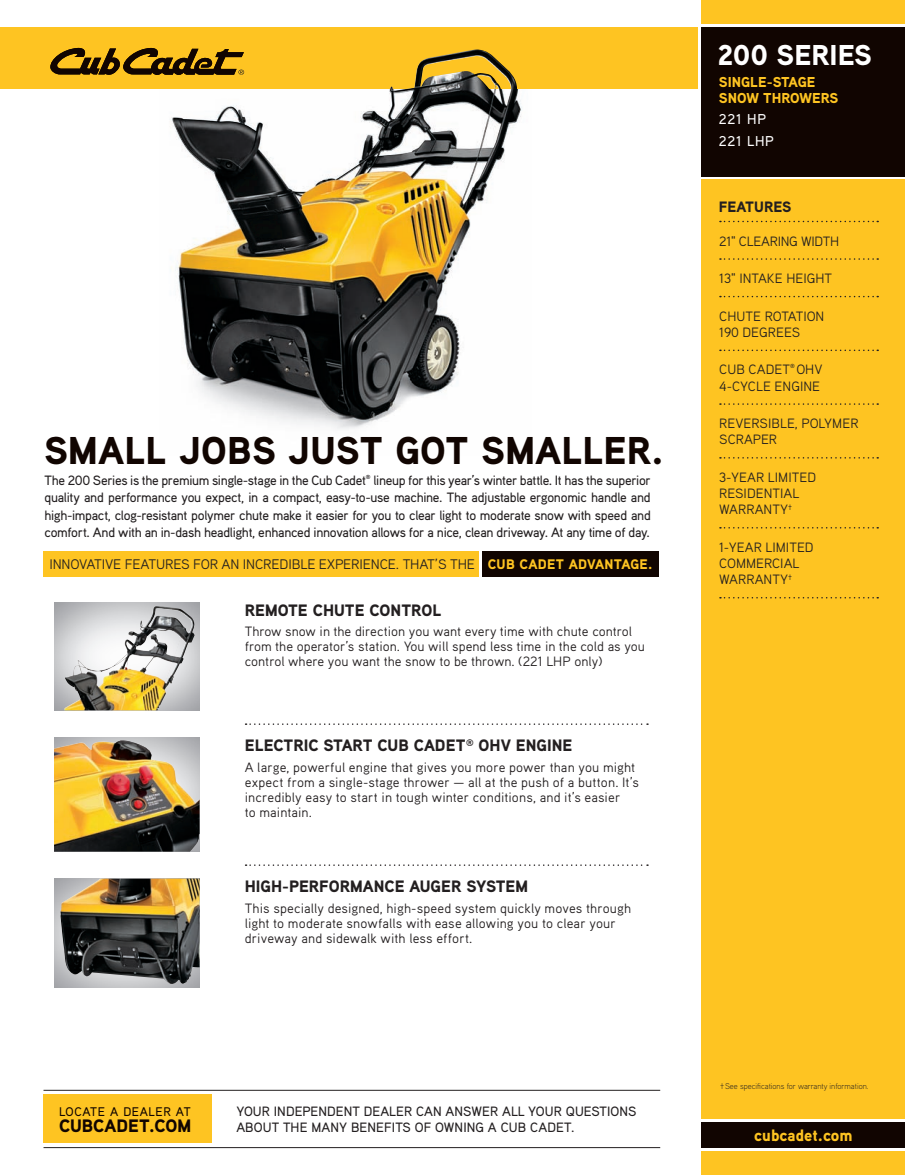
<style>
.page{position:relative;width:905px;height:1175px;background:#fff}
.page>*{position:absolute;margin:0;border:0;box-sizing:border-box;transform-origin:0 0}
.t1{font:900 38.7px "Aaux Pro";letter-spacing:.01em;color:#110501}
.t2{font:900 28.65px "Aaux Pro";color:#fff}
.t3{font:900 18px "Aaux Pro";color:#110501}
.t4{font:900 16.5px "Aaux Pro";color:#231f20}
.t5{font:900 16.5px "Aaux Pro";color:#fec422}
.t6{font:900 15px "Aaux Pro";color:#231f20}
.t7{font:900 14.4px/15.9px "Aaux Pro";color:#fec422}
.t8{font:500 14.25px/22.5px "Aaux Pro";letter-spacing:.05em;color:#fff}
.t9{font:13.8px "Aaux Pro";letter-spacing:-.015em;color:#231f20}
.t10{font:900 13.8px "Aaux Pro";letter-spacing:.02em;color:#fec422}
.t11{font:13.5px/15px "Aaux Pro";color:#231f20}
.t12{font:500 13.5px/17.2px "Aaux Pro";letter-spacing:-.02em;color:#231f20;text-align:justify}
.t13{font:500 13.5px/16.5px "Aaux Pro";letter-spacing:.005em;color:#231f20}
.t14{font:13.5px "Aaux Pro";letter-spacing:-.02em;color:#231f20}
.t15{font:500 12.45px "Aaux Pro";letter-spacing:.05em;color:#110501}
.t16{font:300 8.25px "Aaux Pro";color:#231f20}
.t17{font:500 6px "Aaux Pro";color:#231f20}
.t18{font:6px "Aaux Pro";color:#231f20}
</style>
<div class="page">
<img style="left:171px;top:89px;width:351px;height:340px">
<div style="left:0;top:27px;width:698px;height:62px;background:#fec422"></div>
<svg style="left:50px;top:48px;width:179px;height:27px"></svg>
<div style="left:701px;top:180px;width:203px;height:938px;background:#fec422"></div>
<div style="left:701px;top:0;width:203px;height:23px;background:#fec422"></div>
<div style="left:701px;top:1151px;width:203px;height:23px;background:#fec422"></div>
<div style="left:701px;top:1122px;width:203px;height:26px;background:#110501"></div>
<div style="left:701px;top:27px;width:203px;height:150px;background:#110501"></div>
<div style="left:44px;top:1094px;width:168px;height:48px;background:#fec422"></div>
<hr style="left:44px;top:1147px;width:616px;height:1px;background:#231f20">
<hr style="left:44px;top:1089px;width:616px;height:1px;background:#231f20">
<div style="left:43px;top:551px;width:436px;height:26px;background:#fec422"></div>
<div style="left:482px;top:551px;width:176px;height:26px;background:#110501"></div>
<svg style="left:245px;top:723px;width:403px;height:2px"></svg>
<svg style="left:245px;top:864px;width:403px;height:2px"></svg>
<img style="left:173px;top:50px;width:301px;height:370px">
<img style="left:54px;top:602px;width:146px;height:108px">
<img style="left:64px;top:606px;width:104px;height:104px">
<img style="left:54px;top:740px;width:146px;height:111px">
<img style="left:60px;top:878px;width:140px;height:106px">
<svg style="left:720px;top:221px;width:158px;height:1px"></svg>
<svg style="left:720px;top:258px;width:158px;height:2px"></svg>
<svg style="left:720px;top:296px;width:158px;height:1px"></svg>
<svg style="left:720px;top:349px;width:158px;height:2px"></svg>
<svg style="left:720px;top:403px;width:158px;height:2px"></svg>
<svg style="left:720px;top:457px;width:158px;height:1px"></svg>
<svg style="left:720px;top:527px;width:158px;height:1px"></svg>
<svg style="left:720px;top:597px;width:158px;height:1px"></svg>
<h1 class="t1" style="left:44px;top:426px;width:621px">SMALL JOBS JUST GOT SMALLER.</h1>
<p class="t12" style="left:44px;top:471px;width:323px">The 200 Series is the premium single-stage in the Cub Cadet</p>
<p class="t17" style="left:366px;top:473px;width:6px">®</p>
<p class="t12" style="left:44px;top:471px;width:608px;text-indent:329px">lineup for this year’s winter battle. It has the superior quality and performance you expect, in a compact, easy-to-use machine. The adjustable ergonomic handle and high-impact, clog-resistant polymer chute make it easier for you to clear light to moderate snow with speed and comfort. And with an in-dash headlight, enhanced innovation allows for a nice, clean driveway. At any time of day.</p>
<p class="t9" style="left:49px;top:555px;width:427px">INNOVATIVE FEATURES FOR AN INCREDIBLE EXPERIENCE. THAT’S THE</p>
<p class="t10" style="left:488px;top:555px;width:166px">CUB CADET ADVANTAGE.</p>
<p class="t4" style="left:245px;top:600px;width:198px">REMOTE CHUTE CONTROL</p>
<p class="t11" style="left:245px;top:623px;width:401px">Throw snow in the direction you want every time with chute control from the operator’s station. You will spend less time in the cold as you control where you want the snow to be thrown. (221 LHP only)</p>
<p class="t4" style="left:245px;top:734px;width:329px">ELECTRIC START CUB CADET<sup>®</sup> OHV ENGINE</p>
<p class="t11" style="left:245px;top:759px;width:395px">A large, powerful engine that gives you more power than you might expect from a single-stage thrower — all at the push of a button. It’s incredibly easy to start in tough winter conditions, and it’s easier<br>to maintain.</p>
<p class="t4" style="left:245px;top:875px;width:285px">HIGH-PERFORMANCE AUGER SYSTEM</p>
<p class="t11" style="left:245px;top:900px;width:388px">This specially designed, high-speed system quickly moves through light to moderate snowfalls with ease allowing you to clear your driveway and sidewalk with less effort.</p>
<p class="t15" style="left:59px;top:1103px;width:133px">LOCATE A DEALER AT</p>
<h3 class="t3" style="left:59px;top:1114px;width:134px">CUBCADET.COM</h3>
<p class="t13" style="left:236px;top:1102px;width:401px">YOUR INDEPENDENT DEALER CAN ANSWER ALL YOUR QUESTIONS<br>ABOUT THE MANY BENEFITS OF OWNING A CUB CADET.</p>
<h2 class="t2" style="left:717px;top:37px;width:156px">200 SERIES</h2>
<p class="t7" style="left:718px;top:73px;width:121px">SINGLE-STAGE<br>SNOW THROWERS</p>
<p class="t8" style="left:718px;top:107px;width:56px">221 HP<br>221 LHP</p>
<p class="t6" style="left:718px;top:197px;width:74px">FEATURES</p>
<p class="t14" style="left:719px;top:232px;width:121px">21" CLEARING WIDTH</p>
<p class="t11" style="left:719px;top:270px;width:114px">13" INTAKE HEIGHT</p>
<p class="t11" style="left:719px;top:307px;width:106px;line-height:16.2px">CHUTE ROTATION<br>190 DEGREES</p>
<p class="t11" style="left:719px;top:362px;width:72px">CUB CADET</p>
<p class="t18" style="left:790px;top:362px;width:6px">®</p>
<p class="t11" style="left:719px;top:361px;width:105px;line-height:16.2px;text-align:right">OHV<br>4-CYCLE ENGINE</p>
<p class="t11" style="left:719px;top:415px;width:141px;line-height:16.2px">REVERSIBLE, POLYMER<br>SCRAPER</p>
<p class="t11" style="left:719px;top:468px;width:98px;line-height:16.2px">3-YEAR LIMITED<br>RESIDENTIAL<br>WARRANTY<sup>†</sup></p>
<p class="t11" style="left:719px;top:538px;width:96px;line-height:16.2px">1-YEAR LIMITED<br>COMMERCIAL<br>WARRANTY<sup>†</sup></p>
<p class="t16" style="left:720px;top:1081px;width:150px">†See specifications for warranty information.</p>
<p class="t5" style="left:754px;top:1124px;width:100px">cubcadet.com</p>
</div>
